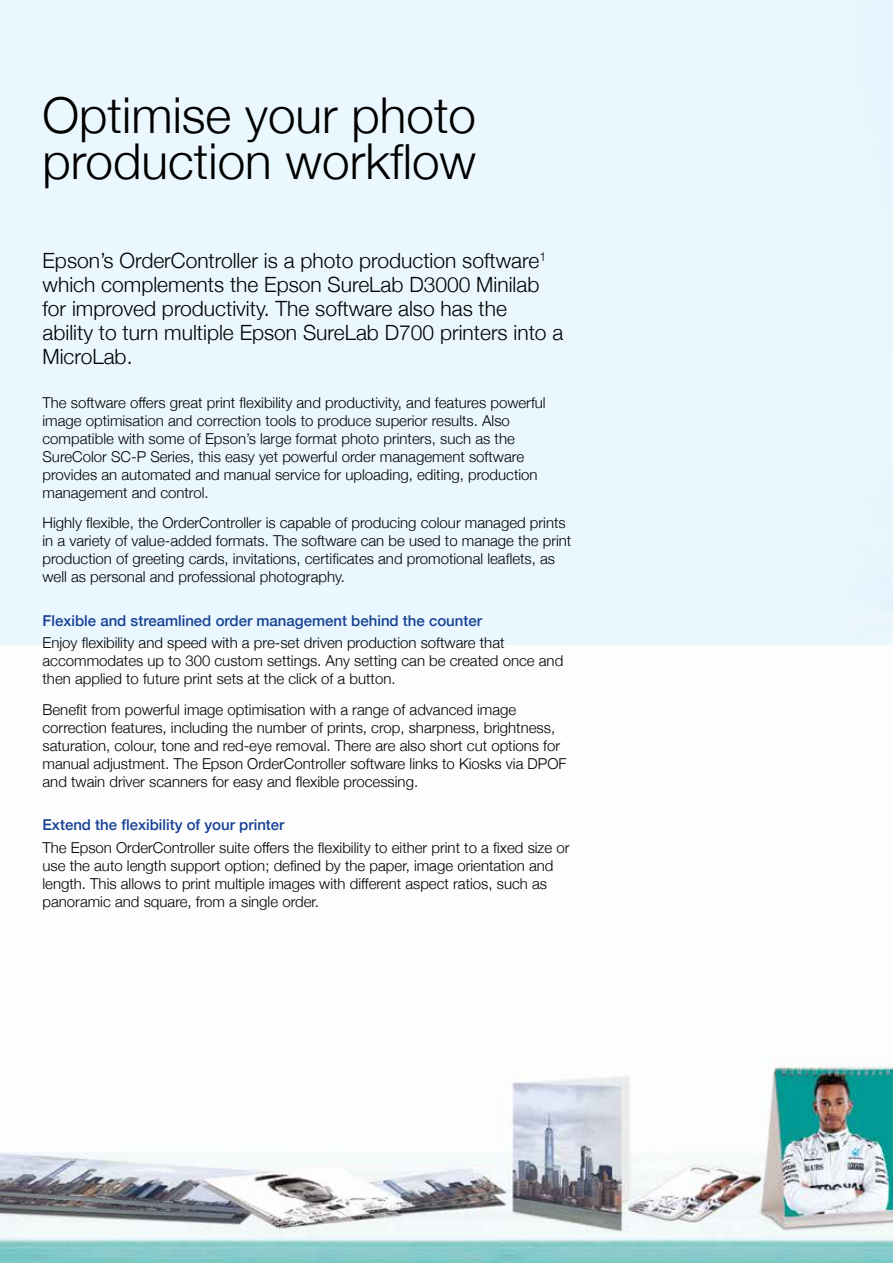
<style>
.page{position:relative;width:893px;height:1263px;background:#fff}
.page>*{position:absolute;margin:0;border:0;box-sizing:border-box;transform-origin:0 0}
.t1{font:300 49.5px/46.5px "Helvetica Neue";color:#000}
.t2{font:300 21px/24px "Helvetica Neue";color:#000}
.t3{font:300 15px/18px "Helvetica Neue";color:#000}
.t4{font:500 15px "Helvetica Neue";color:#164194}
</style>
<div class="page">
<img style="left:0;top:1057px;width:893px;height:206px">
<h1 class="t1" style="left:43px;top:88px;width:435px">Optimise your photo production workflow</h1>
<h2 class="t2" style="left:43px;top:247px;width:522px">Epson’s OrderController is a photo production software<sup>1 </sup>which complements the Epson SureLab D3000 Minilab for improved productivity. The software also has the<br>ability to turn multiple Epson SureLab D700 printers into a MicroLab.</h2>
<p class="t3" style="left:43px;top:392px;width:505px">The software offers great print flexibility and productivity, and features powerful image optimisation and correction tools to produce superior results. Also compatible with some of Epson’s large format photo printers, such as the SureColor SC-P Series, this easy yet powerful order management software provides an automated and manual service for uploading, editing, production management and control.</p>
<p class="t3" style="left:43px;top:513px;width:530px">Highly flexible, the OrderController is capable of producing colour managed prints in a variety of value-added formats. The software can be used to manage the print production of greeting cards, invitations, certificates and promotional leaflets, as well as personal and professional photography.</p>
<p class="t4" style="left:43px;top:608px;width:441px">Flexible and streamlined order management behind the counter</p>
<p class="t3" style="left:43px;top:633px;width:522px">Enjoy flexibility and speed with a pre-set driven production software that accommodates up to 300 custom settings. Any setting can be created once and then applied to future print sets at the click of a button.</p>
<p class="t3" style="left:43px;top:699px;width:525px">Benefit from powerful image optimisation with a range of advanced image correction features, including the number of prints, crop, sharpness, brightness, saturation, colour, tone and red-eye removal. There are also short cut options for manual adjustment. The Epson OrderController software links to Kiosks via DPOF and twain driver scanners for easy and flexible processing.</p>
<p class="t4" style="left:43px;top:813px;width:244px">Extend the flexibility of your printer</p>
<p class="t3" style="left:43px;top:837px;width:529px">The Epson OrderController suite offers the flexibility to either print to a fixed size or use the auto length support option; defined by the paper, image orientation and length. This allows to print multiple images with different aspect ratios, such as panoramic and square, from a single order.</p>
</div>
